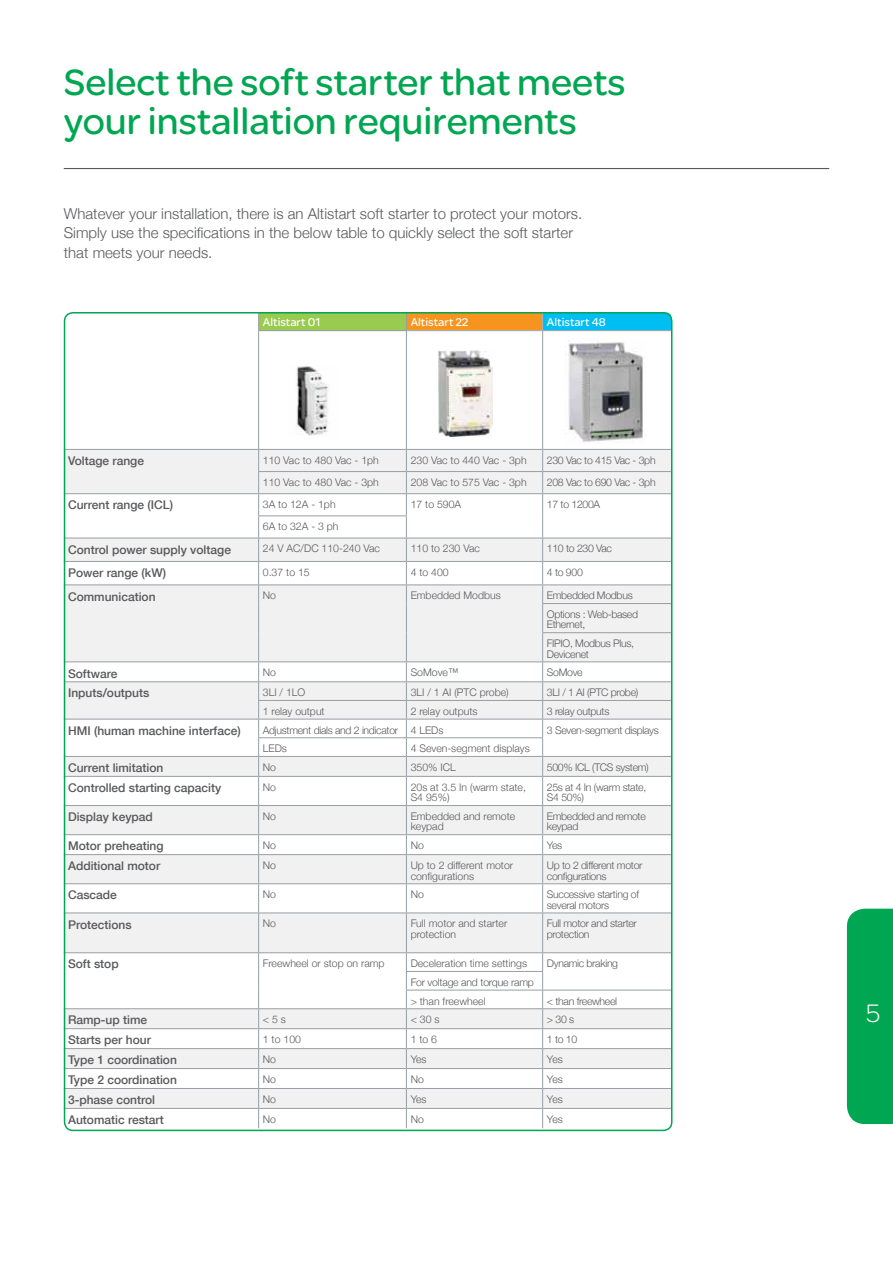
<style>
.page{position:relative;width:893px;height:1263px;background:#fff}
.page>*{position:absolute;margin:0;border:0;box-sizing:border-box;transform-origin:0 0}
.t1{font:39px/39px "SE Optimist";color:#00a651}
.t2{font:300 27px "SE Optimist";color:#fff}
.t3{font:300 15px/19.5px "Helvetica Neue";color:#58595b}
.t4{font:500 12px "Helvetica Neue";color:#58595b}
.t5{font:12px "SE Optimist";color:#fff}
.t6{font:300 10.5px/10.5px "Helvetica Neue";letter-spacing:-.02em;color:#58595b}
.t7{font:300 10.5px/10.5px "Helvetica Neue";color:#58595b}
</style>
<div class="page">
<div style="left:847px;top:909px;width:46px;height:215px;background:#00a651"></div>
<hr style="left:64px;top:168px;width:765px;height:1px;background:#58595b">
<div style="left:406px;top:313px;width:136px;height:17px;background:#f7941e"></div>
<div style="left:259px;top:313px;width:147px;height:18px;background:#98cb4f"></div>
<svg style="left:258px;top:315px;width:1px;height:15px"></svg>
<svg style="left:406px;top:315px;width:1px;height:15px"></svg>
<svg style="left:542px;top:313px;width:130px;height:17px;background:#02bceb"></svg>
<hr style="left:258px;top:330px;width:148px;height:1px;background:#979fa4">
<hr style="left:258px;top:331px;width:1px;height:118px;background:#979fa4">
<hr style="left:406px;top:330px;width:137px;height:1px;background:#979fa4">
<hr style="left:406px;top:331px;width:1px;height:118px;background:#979fa4">
<hr style="left:543px;top:330px;width:128px;height:1px;background:#979fa4">
<hr style="left:542px;top:331px;width:1px;height:118px;background:#979fa4">
<svg style="left:64px;top:449px;width:607px;height:679px"></svg>
<img style="left:296px;top:366px;width:34px;height:70px">
<img style="left:439px;top:350px;width:53px;height:87px">
<img style="left:564px;top:339px;width:80px;height:104px">
<h1 class="t1" style="left:64px;top:61px;width:563px">Select the soft starter that meets your installation requirements</h1>
<h3 class="t3" style="left:64px;top:203px;width:520px">Whatever your installation, there is an Altistart soft starter to protect your motors.<br>Simply use the specifications in the below table to quickly select the soft starter that meets your needs.</h3>
<p class="t5" style="left:263px;top:314px;width:59px">Altistart 01</p>
<p class="t5" style="left:411px;top:314px;width:59px">Altistart 22</p>
<p class="t5" style="left:547px;top:314px;width:61px">Altistart 48</p>
<p class="t4" style="left:68px;top:451px;width:78px">Voltage range</p>
<p class="t7" style="left:263px;top:454px;width:117px">110 Vac to 480 Vac - 1ph</p>
<p class="t7" style="left:411px;top:454px;width:117px">230 Vac to 440 Vac - 3ph</p>
<p class="t6" style="left:547px;top:454px;width:110px">230 Vac to 415 Vac - 3ph</p>
<p class="t7" style="left:263px;top:476px;width:117px">110 Vac to 480 Vac - 3ph</p>
<p class="t7" style="left:411px;top:476px;width:117px">208 Vac to 575 Vac - 3ph</p>
<p class="t6" style="left:547px;top:476px;width:110px">208 Vac to 690 Vac - 3ph</p>
<p class="t4" style="left:68px;top:495px;width:107px">Current range (ICL)</p>
<p class="t7" style="left:263px;top:498px;width:74px">3A to 12A - 1ph</p>
<p class="t6" style="left:411px;top:498px;width:52px">17 to 590A</p>
<p class="t6" style="left:547px;top:498px;width:55px">17 to 1200A</p>
<p class="t6" style="left:263px;top:521px;width:77px">6A to 32A - 3 ph</p>
<p class="t4" style="left:68px;top:540px;width:164px">Control power supply voltage</p>
<p class="t7" style="left:263px;top:543px;width:119px">24 V AC/DC 110-240 Vac</p>
<p class="t7" style="left:411px;top:543px;width:71px">110 to 230 Vac</p>
<p class="t6" style="left:547px;top:543px;width:67px">110 to 230 Vac</p>
<p class="t4" style="left:68px;top:563px;width:100px">Power range (kW)</p>
<p class="t6" style="left:263px;top:566px;width:48px">0.37 to 15</p>
<p class="t6" style="left:411px;top:566px;width:40px">4 to 400</p>
<p class="t6" style="left:547px;top:566px;width:37px">4 to 900</p>
<p class="t4" style="left:68px;top:587px;width:89px">Communication</p>
<p class="t6" style="left:263px;top:590px;width:15px">No</p>
<p class="t7" style="left:411px;top:590px;width:92px">Embedded Modbus</p>
<p class="t6" style="left:547px;top:586px;width:93px;line-height:18.6px">Embedded Modbus<br>Options : Web-based</p>
<p class="t6" style="left:547px;top:615px;width:89px;line-height:18.6px">Ethernet,<br>FIPIO, Modbus Plus,</p>
<p class="t6" style="left:547px;top:648px;width:44px">Devicenet</p>
<p class="t4" style="left:68px;top:664px;width:51px">Software</p>
<p class="t6" style="left:263px;top:667px;width:15px">No</p>
<p class="t6" style="left:411px;top:667px;width:49px">SoMove™</p>
<p class="t6" style="left:547px;top:667px;width:37px">SoMove</p>
<p class="t4" style="left:68px;top:683px;width:83px">Inputs/outputs</p>
<p class="t6" style="left:263px;top:687px;width:44px">3LI / 1LO</p>
<p class="t7" style="left:411px;top:687px;width:100px">3LI / 1 AI (PTC probe)</p>
<p class="t6" style="left:547px;top:687px;width:93px">3LI / 1 AI (PTC probe)</p>
<p class="t7" style="left:263px;top:705px;width:63px">1 relay output</p>
<p class="t7" style="left:411px;top:705px;width:68px">2 relay outputs</p>
<p class="t6" style="left:547px;top:705px;width:64px">3 relay outputs</p>
<p class="t4" style="left:68px;top:721px;width:174px">HMI (human machine interface)</p>
<p class="t6" style="left:263px;top:724px;width:182px">Adjustment dials and 2 indicator 4 LEDs</p>
<p class="t6" style="left:547px;top:724px;width:113px">3 Seven-segment displays</p>
<p class="t6" style="left:263px;top:743px;width:26px">LEDs</p>
<p class="t7" style="left:411px;top:743px;width:121px">4 Seven-segment displays</p>
<p class="t4" style="left:68px;top:758px;width:97px">Current limitation</p>
<p class="t6" style="left:263px;top:761px;width:15px">No</p>
<p class="t6" style="left:411px;top:761px;width:47px">350% ICL</p>
<p class="t6" style="left:547px;top:761px;width:103px">500% ICL (TCS system)</p>
<p class="t4" style="left:68px;top:778px;width:155px">Controlled starting capacity</p>
<p class="t6" style="left:263px;top:781px;width:15px">No</p>
<p class="t7" style="left:411px;top:781px;width:117px">20s at 3.5 In (warm state,<br>S4 95%)</p>
<p class="t6" style="left:547px;top:781px;width:101px">25s at 4 In (warm state,<br>S4 50%)</p>
<p class="t4" style="left:68px;top:807px;width:86px">Display keypad</p>
<p class="t6" style="left:263px;top:810px;width:15px">No</p>
<p class="t7" style="left:411px;top:810px;width:106px">Embedded and remote keypad</p>
<p class="t6" style="left:547px;top:810px;width:100px">Embedded and remote keypad</p>
<p class="t4" style="left:68px;top:836px;width:97px">Motor preheating</p>
<p class="t6" style="left:263px;top:839px;width:15px">No</p>
<p class="t6" style="left:411px;top:839px;width:15px">No</p>
<p class="t6" style="left:547px;top:839px;width:17px">Yes</p>
<p class="t4" style="left:68px;top:856px;width:94px">Additional motor</p>
<p class="t6" style="left:263px;top:859px;width:15px">No</p>
<p class="t7" style="left:411px;top:859px;width:104px">Up to 2 different motor configurations</p>
<p class="t6" style="left:547px;top:859px;width:97px">Up to 2 different motor configurations</p>
<p class="t4" style="left:68px;top:885px;width:50px">Cascade</p>
<p class="t6" style="left:263px;top:888px;width:15px">No</p>
<p class="t6" style="left:411px;top:888px;width:15px">No</p>
<p class="t6" style="left:547px;top:888px;width:94px">Successive starting of several motors</p>
<p class="t4" style="left:68px;top:915px;width:65px">Protections</p>
<p class="t6" style="left:263px;top:918px;width:15px">No</p>
<p class="t7" style="left:411px;top:918px;width:98px">Full motor and starter protection</p>
<p class="t6" style="left:547px;top:918px;width:92px">Full motor and starter protection</p>
<p class="t4" style="left:68px;top:954px;width:52px">Soft stop</p>
<p class="t7" style="left:263px;top:957px;width:123px">Freewheel or stop on ramp</p>
<p class="t7" style="left:411px;top:957px;width:118px">Deceleration time settings</p>
<p class="t6" style="left:547px;top:957px;width:73px">Dynamic braking</p>
<p class="t6" style="left:411px;top:972px;width:125px;line-height:18.6px">For voltage and torque ramp &gt; than freewheel</p>
<p class="t6" style="left:547px;top:995px;width:72px">&lt; than freewheel</p>
<p class="t4" style="left:68px;top:1010px;width:81px">Ramp-up time</p>
<p class="t6" style="left:263px;top:1013px;width:25px">&lt; 5 s</p>
<p class="t6" style="left:411px;top:1013px;width:30px">&lt; 30 s</p>
<p class="t6" style="left:547px;top:1013px;width:29px">&gt; 30 s</p>
<p class="t4" style="left:68px;top:1030px;width:84px">Starts per hour</p>
<p class="t6" style="left:263px;top:1033px;width:40px">1 to 100</p>
<p class="t6" style="left:411px;top:1033px;width:28px">1 to 6</p>
<p class="t6" style="left:547px;top:1033px;width:32px">1 to 10</p>
<p class="t4" style="left:68px;top:1050px;width:110px">Type 1 coordination</p>
<p class="t6" style="left:263px;top:1053px;width:15px">No</p>
<p class="t6" style="left:411px;top:1053px;width:17px">Yes</p>
<p class="t6" style="left:547px;top:1053px;width:17px">Yes</p>
<p class="t4" style="left:68px;top:1070px;width:110px">Type 2 coordination</p>
<p class="t6" style="left:263px;top:1073px;width:15px">No</p>
<p class="t6" style="left:411px;top:1073px;width:15px">No</p>
<p class="t6" style="left:547px;top:1073px;width:17px">Yes</p>
<p class="t4" style="left:68px;top:1090px;width:89px">3-phase control</p>
<p class="t6" style="left:263px;top:1093px;width:15px">No</p>
<p class="t6" style="left:411px;top:1093px;width:17px">Yes</p>
<p class="t6" style="left:547px;top:1093px;width:17px">Yes</p>
<p class="t4" style="left:68px;top:1110px;width:97px">Automatic restart</p>
<p class="t6" style="left:263px;top:1113px;width:15px">No</p>
<p class="t6" style="left:411px;top:1113px;width:15px">No</p>
<p class="t6" style="left:547px;top:1113px;width:17px">Yes</p>
<h2 class="t2" style="left:866px;top:995px;width:16px">5</h2>
</div>
